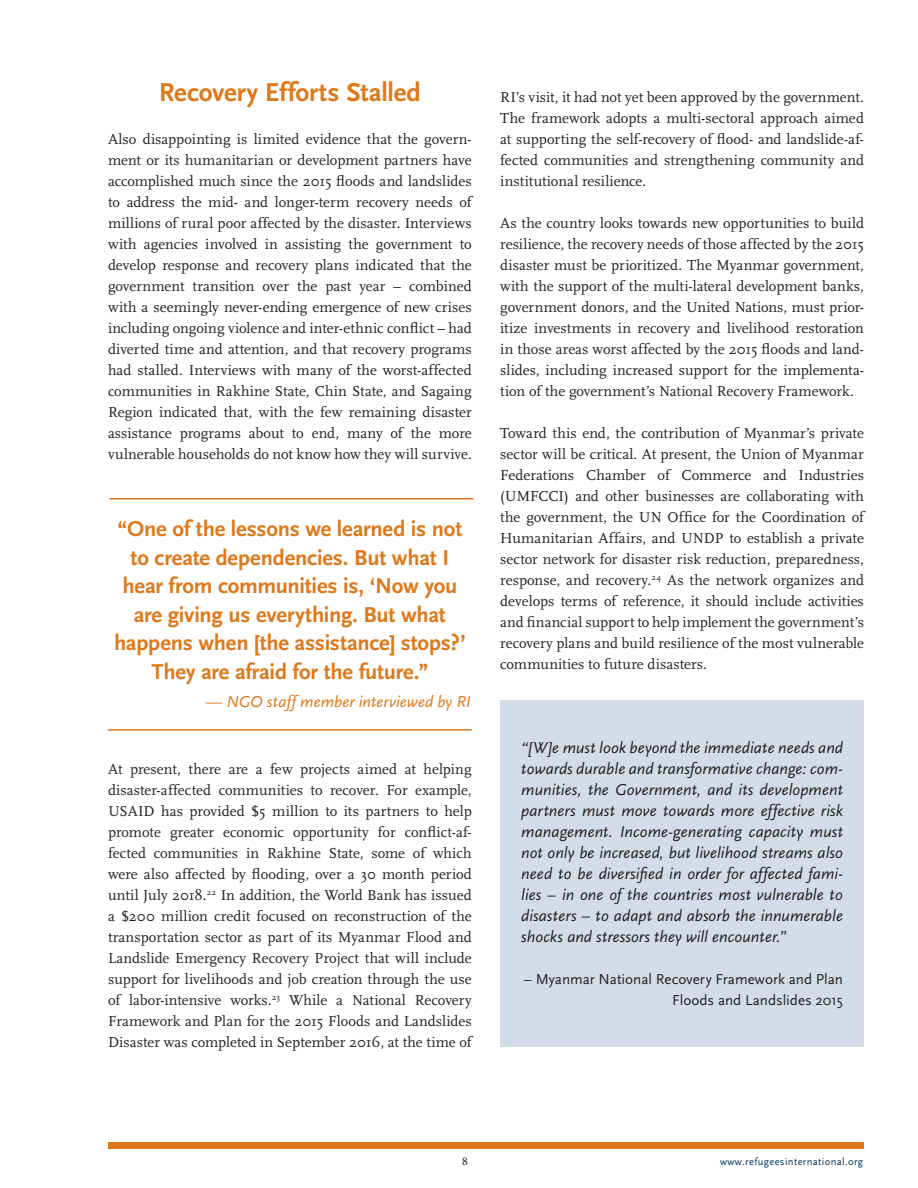
<style>
.page{position:relative;width:918px;height:1188px;background:#fff}
.page>*{position:absolute;margin:0;border:0;box-sizing:border-box;transform-origin:0 0}
.Section_head{font:700 27px "Scala Sans";letter-spacing:-.005em;color:#de791b}
.t1{font:700 22.5px/28.5px "Scala Sans";letter-spacing:-.01em;color:#de791b;text-align:center}
.running_text{font:italic 16.5px/21px "Scala Sans";letter-spacing:.005em;color:#231f20;text-align:justify}
.t2{font:italic 16.5px "Scala Sans";color:#de791b}
.Report_text{font:15px/21px "Scala";letter-spacing:.005em;color:#231f20;text-align:justify}
.running_text-2{font:15px/21px "Scala Sans";letter-spacing:-.005em;color:#231f20;text-align:right}
.t3{font:12px "Minion Pro";color:#231f20}
.t4{font:10.5px "Scala Sans";letter-spacing:.035em;color:#00345e}
</style>
<div class="page">
<div style="left:108px;top:1142px;width:756px;height:7px;background:#de791b"></div>
<hr style="left:108px;top:729px;width:364px;height:2px;background:#de791b">
<hr style="left:110px;top:498px;width:363px;height:2px;background:#de791b">
<div style="left:500px;top:700px;width:364px;height:347px;background:#d3dde9"></div>
<p class="Section_head" style="left:159px;top:78px;width:264px">Recovery Efforts Stalled</p>
<p class="Report_text" style="left:108px;top:129px;width:365px">Also disappointing is limited evidence that the govern&shy;ment or its humanitarian or development partners have accomplished much since the 2015 floods and landslides to address the mid- and longer-term recovery needs of millions of rural poor affected by the disaster. Interviews with agencies involved in assisting the government to develop response and recovery plans indicated that the government transition over the past year – combined with a seemingly never-ending emergence of new crises including ongoing violence and inter-ethnic conflict – had diverted time and attention, and that recovery programs had stalled. Interviews with many of the worst-affected communities in Rakhine State, Chin State, and Sagaing Region indicated that, with the few remaining disaster assistance programs about to end, many of the more vulnerable households do not know how they will survive.</p>
<p class="t1" style="left:114px;top:515px;width:353px">“One of the lessons we learned is not to create dependencies. But what I hear from communities is, ‘Now you are giving us everything. But what happens when [the assistance] stops?’ They are afraid for the future.”</p>
<p class="t2" style="left:206px;top:693px;width:267px">— NGO staff member interviewed by RI</p>
<p class="Report_text" style="left:108px;top:759px;width:365px">At present, there are a few projects aimed at helping disaster-affected communities to recover. For example, USAID has provided $5 million to its partners to help promote greater economic opportunity for conflict-af&shy;fected communities in Rakhine State, some of which were also affected by flooding, over a 30 month period until July 2018.<sup>22</sup> In addition, the World Bank has issued a $200 million credit focused on reconstruction of the transportation sector as part of its Myanmar Flood and Landslide Emergency Recovery Project that will include support for livelihoods and job creation through the use of labor-intensive works.<sup>23</sup> While a National Recovery Framework and Plan for the 2015 Floods and Landslides Disaster was completed in September 2016, at the time of</p>
<p class="Report_text" style="left:500px;top:87px;width:365px">RI’s visit, it had not yet been approved by the government.<br>The framework adopts a multi-sectoral approach aimed at supporting the self-recovery of flood- and landslide-af&shy;fected communities and strengthening community and institutional resilience.</p>
<p class="Report_text" style="left:500px;top:213px;width:365px">As the country looks towards new opportunities to build resilience, the recovery needs of those affected by the 2015 disaster must be prioritized. The Myanmar government, with the support of the multi-lateral development banks, government donors, and the United Nations, must prior&shy;itize investments in recovery and livelihood restoration in those areas worst affected by the 2015 floods and land&shy;slides, including increased support for the implementa&shy;tion of the government’s National Recovery Framework.</p>
<p class="Report_text" style="left:500px;top:423px;width:365px">Toward this end, the contribution of Myanmar’s private sector will be critical. At present, the Union of Myanmar Federations Chamber of Commerce and Industries (UMFCCI) and other businesses are collaborating with the government, the UN Office for the Coordination of Humanitarian Affairs, and UNDP to establish a private sector network for disaster risk reduction, preparedness, response, and recovery.<sup>24</sup> As the network organizes and develops terms of reference, it should include activities and financial support to help implement the government’s recovery plans and build resilience of the most vulnerable communities to future disasters.</p>
<p class="running_text" style="left:521px;top:737px;width:323px">“[W]e must look beyond the immediate needs and towards durable and transformative change: com&shy;munities, the Government, and its development partners must move towards more effective risk management. Income-generating capacity must not only be increased, but livelihood streams also need to be diversified in order for affected fami&shy;lies – in one of the countries most vulnerable to disasters – to adapt and absorb the innumerable shocks and stressors they will encounter.”</p>
<p class="running_text-2" style="left:524px;top:969px;width:321px">– Myanmar National Recovery Framework and Plan<br>Floods and Landslides 2015</p>
<p class="t3" style="left:462px;top:1153px;width:7px">8</p>
<p class="t4" style="left:720px;top:1156px;width:145px">www.refugeesinternational.org</p>
</div>
